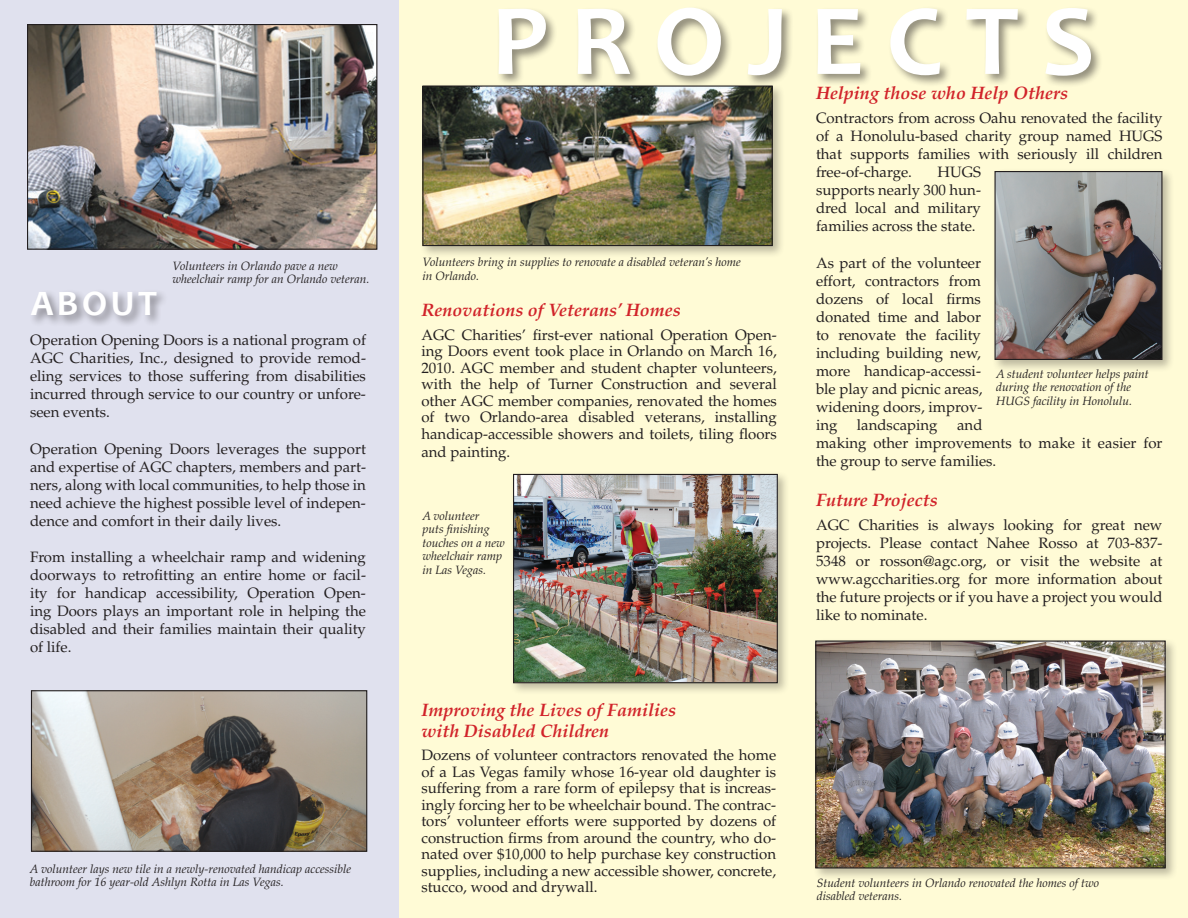
<style>
.page{position:relative;width:1188px;height:918px;background:#fff}
.page>*{position:absolute;margin:0;border:0;box-sizing:border-box;transform-origin:0 0}
.t1{font:700 102px "Candara";letter-spacing:.22em;color:#fff}
.t2{font:700 36px "Candara";letter-spacing:.1em;color:#fff}
.t3{font:italic 700 18px/21.1px "Palatino";color:#d1232a}
.t4{font:15px/18px "Palatino";color:#231f20;text-align:justify}
.t5{font:italic 12px/13.5px "Palatino";color:#231f20}
</style>
<div class="page">
<div style="left:393px;top:0;width:795px;height:918px;background:#fffbd6"></div>
<div style="left:0;top:0;width:398px;height:918px;background:#e0e1ee"></div>
<div style="left:419px;top:82px;width:366px;height:176px;background:#231f20;opacity:.3"></div>
<img style="left:424px;top:88px;width:347px;height:156px">
<div style="left:422px;top:86px;width:351px;height:160px;border:1px solid #231f20"></div>
<div style="left:496px;top:5px;width:608px;height:83px;background:#231f20;opacity:.5"></div>
<img style="left:29px;top:26px;width:346px;height:222px">
<div style="left:27px;top:24px;width:350px;height:226px;border:1px solid #231f20"></div>
<img style="left:33px;top:692px;width:332px;height:158px">
<div style="left:31px;top:690px;width:336px;height:162px;border:1px solid #231f20"></div>
<div style="left:510px;top:471px;width:280px;height:224px;background:#231f20;opacity:.3"></div>
<img style="left:515px;top:476px;width:261px;height:205px">
<div style="left:513px;top:474px;width:265px;height:209px;border:1px solid #231f20"></div>
<div style="left:991px;top:168px;width:184px;height:205px;background:#231f20;opacity:.3"></div>
<img style="left:996px;top:173px;width:164px;height:185px">
<div style="left:994px;top:171px;width:168px;height:189px;border:1px solid #231f20"></div>
<div style="left:812px;top:637px;width:366px;height:244px;background:#231f20;opacity:.3"></div>
<img style="left:817px;top:642px;width:347px;height:224px">
<div style="left:815px;top:640px;width:351px;height:228px;border:1px solid #231f20"></div>
<div style="left:28px;top:288px;width:139px;height:40px;background:#231f20;opacity:.5"></div>
<h2 class="t2" style="left:31px;top:282px;width:128px">ABOUT</h2>
<p class="t5" style="left:172px;top:259px;width:198px">Volunteers in Orlando pave a new wheelchair ramp for an Orlando veteran.</p>
<p class="t4" style="left:30px;top:331px;width:338px">Operation Opening Doors is a national program of AGC Charities, Inc., designed to provide remod&shy;eling services to those suffering from disabilities incurred through service to our country or unfore&shy;seen events.</p>
<p class="t4" style="left:30px;top:440px;width:338px">Operation Opening Doors leverages the support and expertise of AGC chapters, members and part&shy;ners, along with local communities, to help those in need achieve the highest possible level of indepen&shy;dence and comfort in their daily lives.</p>
<p class="t4" style="left:30px;top:548px;width:338px">From installing a wheelchair ramp and widening doorways to retrofitting an entire home or facil&shy;ity for handicap accessibility, Operation Open&shy;ing Doors plays an important role in helping the disabled and their families maintain their quality of life.</p>
<p class="t5" style="left:30px;top:862px;width:323px">A volunteer lays new tile in a newly-renovated handicap accessible bathroom for 16 year-old Ashlyn Rotta in Las Vegas.</p>
<h1 class="t1" style="left:491px;top:-21px;width:597px">PR OJECTS</h1>
<p class="t5" style="left:422px;top:256px;width:320px">Volunteers bring in supplies to renovate a disabled veteran’s home in Orlando.</p>
<p class="t3" style="left:421px;top:300px;width:261px">Renovations of Veterans’ Homes</p>
<p class="t4" style="left:421px;top:327px;width:357px;line-height:16.5px">AGC Charities’ first-ever national Operation Open&shy;ing Doors event took place in Orlando on March 16, 2010. AGC member and student chapter volunteers, with the help of Turner Construction and several other AGC member companies, renovated the homes of two Orlando-area disabled veterans, installing handicap-accessible showers and toilets, tiling floors</p>
<p class="t4" style="left:421px;top:443px;width:90px">and painting.</p>
<p class="t5" style="left:422px;top:509px;width:84px">A volunteer<br>puts finishing touches on a new wheelchair ramp in Las Vegas.</p>
<p class="t3" style="left:421px;top:699px;width:256px">Improving the Lives of Families with Disabled Children</p>
<p class="t4" style="left:421px;top:747px;width:356px;line-height:16.5px">Dozens of volunteer contractors renovated the home of a Las Vegas family whose 16-year old daughter is suffering from a rare form of epilepsy that is increas&shy;ingly forcing her to be wheelchair bound. The contrac&shy;tors’ volunteer efforts were supported by dozens of construction firms from around the country, who do&shy;nated over $10,000 to help purchase key construction supplies, including a new accessible shower, concrete, stucco, wood and drywall.</p>
<p class="t3" style="left:816px;top:82px;width:253px">Helping those who Help Others</p>
<p class="t4" style="left:816px;top:110px;width:348px">Contractors from across Oahu renovated the facility of a Honolulu-based charity group named HUGS that supports families with seriously ill children free-of-charge.</p>
<p class="t4" style="left:816px;top:164px;width:167px;text-indent:122px">HUGS supports nearly 300 hun&shy;dred local and military families across the state.</p>
<p class="t4" style="left:816px;top:254px;width:168px">As part of the volunteer effort, contractors from dozens of local firms donated time and labor to renovate the facility including building new, more handicap-accessi&shy;ble play and picnic areas, widening doors, improv&shy;ing</p>
<p class="t5" style="left:996px;top:367px;width:154px">A student volunteer helps paint during the renovation of the<br>HUGS facility in Honolulu.</p>
<p class="t4" style="left:816px;top:416px;width:348px;text-align:left;text-indent:141px">and<br>making other improvements to make it easier for the group to serve families.</p>
<p class="t3" style="left:816px;top:489px;width:123px">Future Projects</p>
<p class="t4" style="left:816px;top:517px;width:348px">AGC Charities is always looking for great new projects. Please contact Nahee Rosso at 703-837- 5348 or rosson@agc.org, or visit the website at www.agccharities.org for more information about the future projects or if you have a project you would like to nominate.</p>
<p class="t4" style="left:857px;top:416px;width:82px">landscaping</p>
<p class="t5" style="left:817px;top:876px;width:284px">Student volunteers in Orlando renovated the homes of two disabled veterans.</p>
</div>
